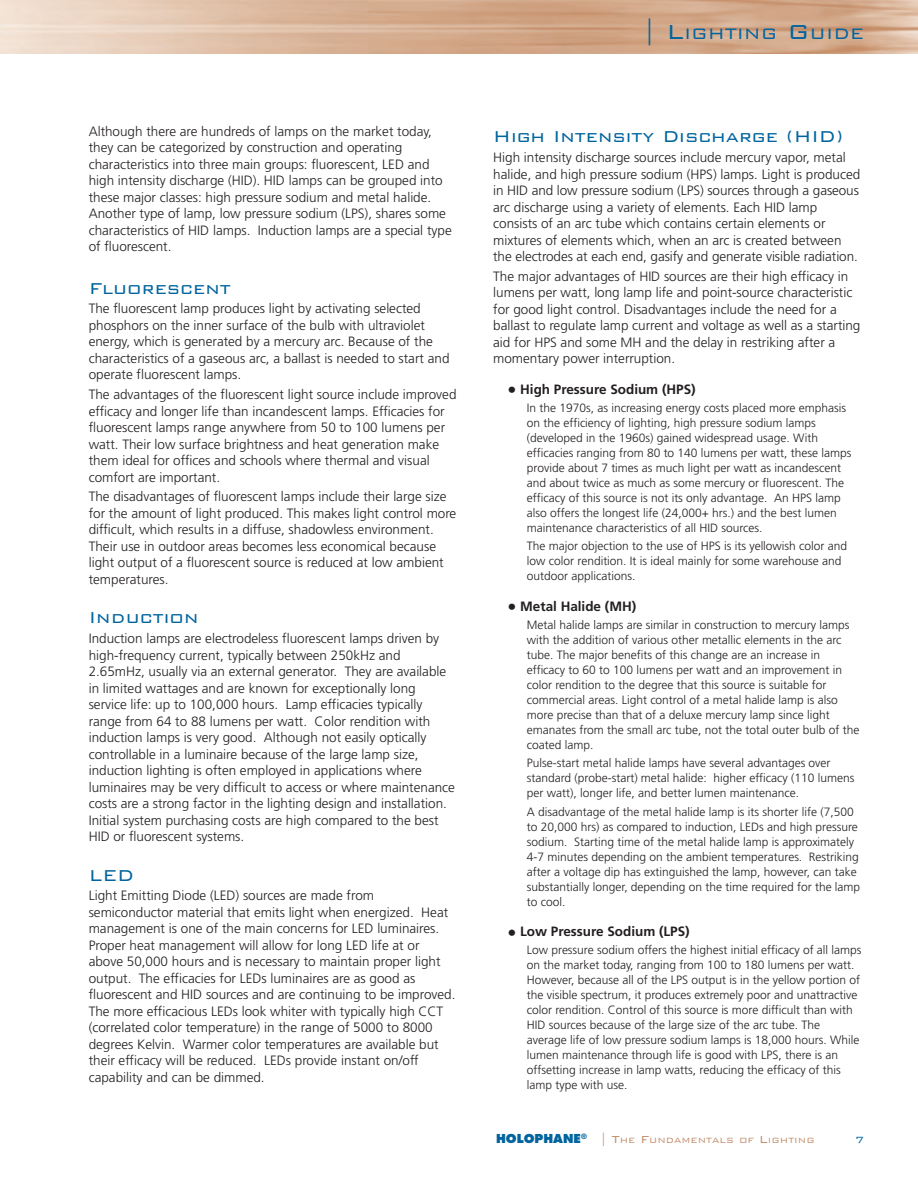
<style>
.page{position:relative;width:918px;height:1188px;background:#fff}
.page>*{position:absolute;margin:0;border:0;box-sizing:border-box;transform-origin:0 0}
.t1{font:300 21px "Bank Gothic";color:#00649e}
.t2{font:300 20.25px "Bank Gothic";color:#00649e}
.t3{font:300 13.5px/16.5px "Frutiger";color:#231f20}
.t4{font:700 13.5px "Frutiger";color:#231f20}
.t5{font:300 12px/15px "Frutiger";color:#231f20}
.t6{font:300 12px "Bank Gothic";color:#00649e}
.t7{font:300 10.2px "Bank Gothic";color:#c48e6b}
.s1{font-size:27px}
.s2{font-size:18px}
.s3{font-family:"Futura Std";font-weight:800;font-size:12px;color:#00649e}
.s4{font-size:13.5px}
</style>
<div class="page">
<img style="left:0;top:0;width:918px;height:54px">
<p class="t3" style="left:89px;top:124px;width:365px">Although there are hundreds of lamps on the market today, they can be categorized by construction and operating characteristics into three main groups: fluorescent, LED and high intensity discharge (HID). HID lamps can be grouped into these major classes: high pressure sodium and metal halide.<br>Another type of lamp, low pressure sodium (LPS), shares some characteristics of HID lamps. Induction lamps are a special type of fluorescent.</p>
<h1 class="t1" style="left:89px;top:274px;width:144px">Fluorescent</h1>
<p class="t3" style="left:89px;top:302px;width:362px">The fluorescent lamp produces light by activating selected phosphors on the inner surface of the bulb with ultraviolet energy, which is generated by a mercury arc. Because of the characteristics of a gaseous arc, a ballast is needed to start and operate fluorescent lamps.</p>
<p class="t3" style="left:89px;top:387px;width:369px">The advantages of the fluorescent light source include improved efficacy and longer life than incandescent lamps. Efficacies for fluorescent lamps range anywhere from 50 to 100 lumens per watt. Their low surface brightness and heat generation make them ideal for offices and schools where thermal and visual comfort are important.</p>
<p class="t3" style="left:89px;top:489px;width:369px">The disadvantages of fluorescent lamps include their large size for the amount of light produced. This makes light control more difficult, which results in a diffuse, shadowless environment.<br>Their use in outdoor areas becomes less economical because light output of a fluorescent source is reduced at low ambient temperatures.</p>
<h1 class="t1" style="left:89px;top:604px;width:111px">Induction</h1>
<p class="t3" style="left:89px;top:631px;width:368px">Induction lamps are electrodeless fluorescent lamps driven by high-frequency current, typically between 250kHz and 2.65mHz, usually via an external generator. They are available in limited wattages and are known for exceptionally long service life: up to 100,000 hours. Lamp efficacies typically range from 64 to 88 lumens per watt. Color rendition with induction lamps is very good. Although not easily optically controllable in a luminaire because of the large lamp size, induction lighting is often employed in applications where luminaires may be very difficult to access or where maintenance costs are a strong factor in the lighting design and installation.<br>Initial system purchasing costs are high compared to the best HID or fluorescent systems.</p>
<h1 class="t1" style="left:89px;top:861px;width:47px">LED</h1>
<p class="t3" style="left:89px;top:888px;width:368px">Light Emitting Diode (LED) sources are made from semiconductor material that emits light when energized. Heat management is one of the main concerns for LED luminaires.<br>Proper heat management will allow for long LED life at or above 50,000 hours and is necessary to maintain proper light output. The efficacies for LEDs luminaires are as good as fluorescent and HID sources and are continuing to be improved.<br>The more efficacious LEDs look whiter with typically high CCT (correlated color temperature) in the range of 5000 to 8000 degrees Kelvin. Warmer color temperatures are available but their efficacy will be reduced. LEDs provide instant on/off capability and can be dimmed.</p>
<h2 class="t2" style="left:643px;top:20px;width:223px"><span class="s1">| L</span>IGHTING <span class="s1">G</span>UIDE</h2>
<h1 class="t1" style="left:493px;top:123px;width:352px">High Intensity Discharge (HID)</h1>
<p class="t3" style="left:493px;top:150px;width:369px">High intensity discharge sources include mercury vapor, metal halide, and high pressure sodium (HPS) lamps. Light is produced in HID and low pressure sodium (LPS) sources through a gaseous arc discharge using a variety of elements. Each HID lamp consists of an arc tube which contains certain elements or mixtures of elements which, when an arc is created between the electrodes at each end, gasify and generate visible radiation.</p>
<p class="t3" style="left:493px;top:269px;width:369px">The major advantages of HID sources are their high efficacy in lumens per watt, long lamp life and point-source characteristic for good light control. Disadvantages include the need for a ballast to regulate lamp current and voltage as well as a starting aid for HPS and some MH and the delay in restriking after a momentary power interruption.</p>
<p class="t4" style="left:508px;top:384px;width:190px"><span class="s2">•</span> High Pressure Sodium (HPS)</p>
<p class="t5" style="left:527px;top:401px;width:326px">In the 1970s, as increasing energy costs placed more emphasis on the efficiency of lighting, high pressure sodium lamps (developed in the 1960s) gained widespread usage. With efficacies ranging from 80 to 140 lumens per watt, these lamps provide about 7 times as much light per watt as incandescent and about twice as much as some mercury or fluorescent. The efficacy of this source is not its only advantage. An HPS lamp also offers the longest life (24,000+ hrs.) and the best lumen maintenance characteristics of all HID sources.</p>
<p class="t5" style="left:527px;top:540px;width:322px">The major objection to the use of HPS is its yellowish color and low color rendition. It is ideal mainly for some warehouse and outdoor applications.</p>
<p class="t4" style="left:508px;top:601px;width:130px"><span class="s2">•</span> Metal Halide (MH)</p>
<p class="t5" style="left:527px;top:618px;width:334px">Metal halide lamps are similar in construction to mercury lamps with the addition of various other metallic elements in the arc tube. The major benefits of this change are an increase in efficacy to 60 to 100 lumens per watt and an improvement in color rendition to the degree that this source is suitable for commercial areas. Light control of a metal halide lamp is also more precise than that of a deluxe mercury lamp since light emanates from the small arc tube, not the total outer bulb of the coated lamp.</p>
<p class="t5" style="left:527px;top:757px;width:329px">Pulse-start metal halide lamps have several advantages over standard (probe-start) metal halide: higher efficacy (110 lumens per watt), longer life, and better lumen maintenance.</p>
<p class="t5" style="left:527px;top:805px;width:335px">A disadvantage of the metal halide lamp is its shorter life (7,500 to 20,000 hrs) as compared to induction, LEDs and high pressure sodium. Starting time of the metal halide lamp is approximately 4-7 minutes depending on the ambient temperatures. Restriking after a voltage dip has extinguished the lamp, however, can take substantially longer, depending on the time required for the lamp to cool.</p>
<p class="t4" style="left:508px;top:926px;width:184px"><span class="s2">•</span> Low Pressure Sodium (LPS)</p>
<p class="t5" style="left:527px;top:944px;width:336px">Low pressure sodium offers the highest initial efficacy of all lamps on the market today, ranging from 100 to 180 lumens per watt.<br>However, because all of the LPS output is in the yellow portion of the visible spectrum, it produces extremely poor and unattractive color rendition. Control of this source is more difficult than with HID sources because of the large size of the arc tube. The average life of low pressure sodium lamps is 18,000 hours. While lumen maintenance through life is good with LPS, there is an offsetting increase in lamp watts, reducing the efficacy of this lamp type with use.</p>
<p class="t7" style="left:496px;top:1134px;width:320px"><span class="s3">HOLOPHANE</span><sup>®</sup> <span class="s4">| T</span>HE <span class="s4">F</span>UNDAMENTALS OF <span class="s4">L</span>IGHTING</p>
<p class="t6" style="left:855px;top:1132px;width:10px">7</p>
</div>
